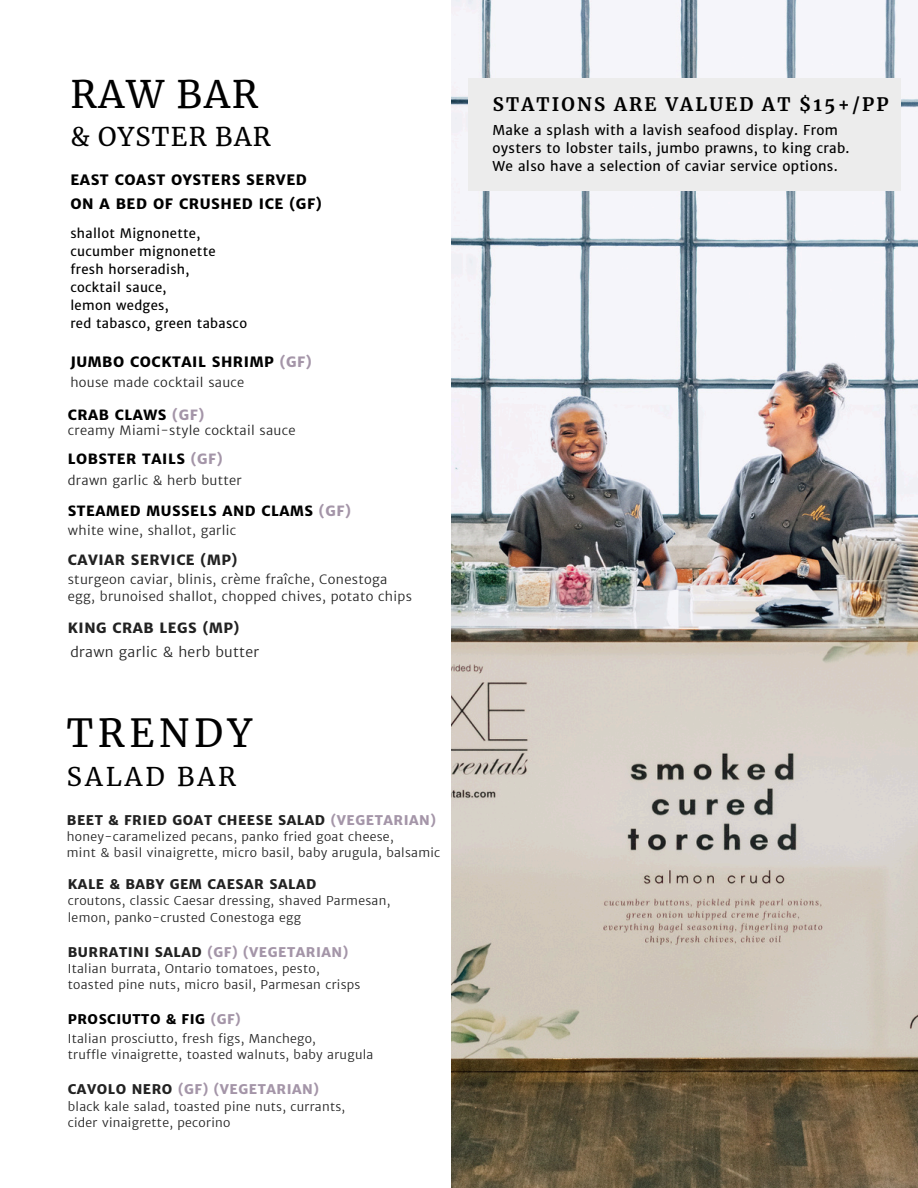
<style>
.page{position:relative;width:918px;height:1188px;background:#fff}
.page>*{position:absolute;margin:0;border:0;box-sizing:border-box;transform-origin:0 0}
.t1{font:38.25px "Merriweather";letter-spacing:.12em;color:#000}
.t2{font:37.5px "Merriweather";letter-spacing:.05em;color:#000}
.t3{font:25.5px "Merriweather";letter-spacing:.05em;color:#000}
.t4{font:25.5px "Merriweather";letter-spacing:.12em;color:#000}
.t5{font:700 18.45px "Merriweather";letter-spacing:.12em;color:#000}
.t6{font:800 14.4px/24px "Merriweather Sans";letter-spacing:.04em;color:#000}
.t7{font:800 14.25px "Merriweather Sans";letter-spacing:.04em;color:#000}
.t8{font:800 14.25px "Merriweather Sans";letter-spacing:.04em;color:#222}
.t9{font:300 13.95px "Merriweather Sans";letter-spacing:.025em;color:#222}
.t10{font:13.65px/18px "Merriweather Sans";letter-spacing:.025em;color:#000}
.t11{font:800 13.35px "Merriweather Sans";letter-spacing:.04em;color:#222}
.t12{font:800 13.35px "Merriweather Sans";letter-spacing:.04em;color:#a495a8}
.t13{font:800 13.35px "Merriweather Sans";letter-spacing:.04em;color:#000}
.t14{font:13.05px/17.9px "Merriweather Sans";letter-spacing:.025em;color:#000}
.t15{font:300 12.9px "Merriweather Sans";letter-spacing:.025em;color:#222}
.t16{font:300 12.15px/16.2px "Merriweather Sans";letter-spacing:.025em;color:#222}
.s1{color:#a495a8}
.s2{color:#222}
</style>
<div class="page">
<img style="left:452px;top:0;width:466px;height:1188px">
<div style="left:469px;top:78px;width:432px;height:113px;background:#ececec"></div>
<p class="t2" style="left:70px;top:71px;width:189px">RAW BAR</p>
<p class="t3" style="left:70px;top:121px;width:202px">&amp; OYSTER BAR</p>
<p class="t6" style="left:70px;top:168px;width:253px">EAST COAST OYSTERS SERVED<br>ON A BED OF CRUSHED ICE (GF)</p>
<p class="t14" style="left:70px;top:225px;width:147px">shallot Mignonette, cucumber mignonette fresh horseradish, cocktail sauce,<br>lemon wedges,</p>
<h3 class="t14" style="left:70px;top:314px;width:178px">red tabasco, green tabasco</h3>
<h3 class="t7" style="left:70px;top:353px;width:243px">JUMBO COCKTAIL SHRIMP <span class="s1">(GF)</span></h3>
<p class="t15" style="left:70px;top:374px;width:175px">house made cocktail sauce</p>
<p class="t7" style="left:68px;top:406px;width:138px">CRAB CLAWS <span class="s1">(GF)</span></p>
<h3 class="t15" style="left:68px;top:422px;width:229px">creamy Miami-style cocktail sauce</h3>
<h3 class="t7" style="left:68px;top:450px;width:156px">LOBSTER TAILS <span class="s1">(GF)</span></h3>
<h1 class="t15" style="left:68px;top:472px;width:176px">drawn garlic &amp; herb butter</h1>
<p class="t7" style="left:68px;top:502px;width:285px">STEAMED MUSSELS AND CLAMS <span class="s1">(GF)</span></p>
<p class="t15" style="left:68px;top:523px;width:170px">white wine, shallot, garlic</p>
<p class="t8" style="left:68px;top:551px;width:171px">CAVIAR SERVICE (MP)</p>
<h3 class="t15" style="left:68px;top:571px;width:321px">sturgeon caviar, blinis, crème fraîche, Conestoga</h3>
<p class="t15" style="left:68px;top:588px;width:346px">egg, brunoised shallot, chopped chives, potato chips</p>
<p class="t8" style="left:68px;top:619px;width:173px">KING CRAB LEGS (MP)</p>
<h3 class="t9" style="left:70px;top:643px;width:190px">drawn garlic &amp; herb butter</h3>
<p class="t1" style="left:67px;top:709px;width:187px">TRENDY</p>
<p class="t4" style="left:67px;top:761px;width:171px">SALAD BAR</p>
<h1 class="t11" style="left:67px;top:811px;width:371px">BEET &amp; FRIED GOAT CHEESE SALAD <span class="s1">(VEGETARIAN)</span></h1>
<h4 class="t16" style="left:67px;top:829px;width:328px">honey-caramelized pecans, panko fried goat cheese,</h4>
<h2 class="t16" style="left:67px;top:845px;width:375px">mint &amp; basil vinaigrette, micro basil, baby arugula, balsamic</h2>
<p class="t11" style="left:68px;top:876px;width:250px">KALE &amp; BABY GEM CAESAR SALAD</p>
<h3 class="t16" style="left:68px;top:893px;width:324px">croutons, classic Caesar dressing, shaved Parmesan,</h3>
<h4 class="t16" style="left:68px;top:909px;width:235px">lemon, panko-crusted Conestoga egg</h4>
<h3 class="t12" style="left:68px;top:943px;width:282px"><span class="s2">BURRATINI SALAD</span> (GF) (VEGETARIAN)</h3>
<h3 class="t16" style="left:68px;top:961px;width:253px">Italian burrata, Ontario tomatoes, pesto,</h3>
<p class="t16" style="left:68px;top:977px;width:294px">toasted pine nuts, micro basil, Parmesan crisps</p>
<p class="t13" style="left:68px;top:1011px;width:175px">PROSCIUTTO &amp; FIG <span class="s1">(GF)</span></p>
<p class="t16" style="left:68px;top:1030px;width:250px">Italian prosciutto, fresh figs, Manchego,</p>
<h3 class="t16" style="left:68px;top:1047px;width:307px">truffle vinaigrette, toasted walnuts, baby arugula</h3>
<p class="t12" style="left:68px;top:1081px;width:253px"><span class="s2">CAVOLO NERO</span> (GF) (VEGETARIAN)</p>
<h3 class="t16" style="left:68px;top:1098px;width:279px">black kale salad, toasted pine nuts, currants, cider vinaigrette, pecorino</h3>
<p class="t5" style="left:493px;top:93px;width:397px">STATIONS ARE VALUED AT $15+/PP</p>
<h3 class="t10" style="left:492px;top:121px;width:359px">Make a splash with a lavish seafood display. From oysters to lobster tails, jumbo prawns, to king crab.<br>We also have a selection of caviar service options.</h3>
</div>
